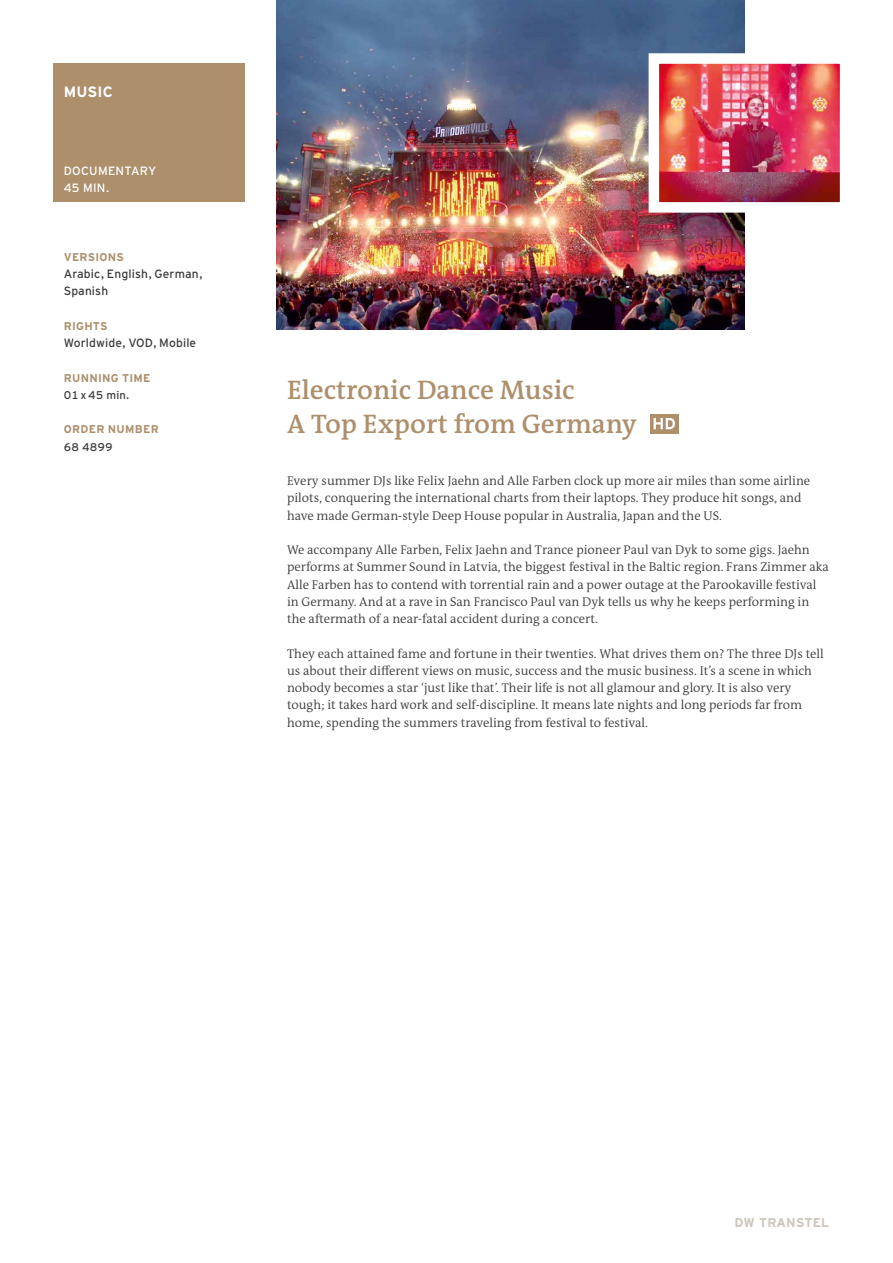
<style>
.page{position:relative;width:893px;height:1263px;background:#fff}
.page>*{position:absolute;margin:0;border:0;box-sizing:border-box;transform-origin:0 0}
.t1{font:600 27px/34.5px "DW The Antiqua B W6";color:#ad8f6c}
.t2{font:700 15px "Interstate DW";letter-spacing:.01em;color:#fff}
.t3{font:300 12.75px/17.2px "DW The Antiqua B W4";color:#3c3c3b}
.t4{font:700 12.75px "Interstate DW Line";letter-spacing:.02em;color:#cdc5bb}
.t5{font:12px/17.2px "Interstate DW";letter-spacing:.01em;color:#3c3c3b}
.t6{font:12px/17.2px "Interstate DW";letter-spacing:.02em;color:#fff}
.t7{font:700 11.25px "Interstate DW";letter-spacing:.025em;color:#ad8f6c}
.t8{font:11.25px "Interstate DW Line";letter-spacing:.01em;color:#3c3c3b}
</style>
<div class="page">
<div style="left:53px;top:64px;width:191px;height:138px;background:#ad8f6c"></div>
<img style="left:276px;top:0;width:468px;height:330px">
<img style="left:643px;top:48px;width:197px;height:170px">
<div style="left:650px;top:414px;width:29px;height:19px;background:#ad8f6c"></div>
<svg style="left:654px;top:418px;width:21px;height:11px"></svg>
<p class="t2" style="left:64px;top:83px;width:51px">MUSIC</p>
<p class="t6" style="left:64px;top:162px;width:94px">DOCUMENTARY<br>45 MIN.</p>
<p class="t7" style="left:64px;top:251px;width:62px">VERSIONS</p>
<p class="t5" style="left:64px;top:265px;width:140px">Arabic, English, German,<br>Spanish</p>
<p class="t7" style="left:64px;top:320px;width:45px">RIGHTS</p>
<p class="t5" style="left:64px;top:334px;width:134px">Worldwide, VOD, Mobile</p>
<p class="t7" style="left:64px;top:371px;width:88px">RUNNING TIME</p>
<p class="t8" style="left:64px;top:388px;width:67px">01 x 45 min.</p>
<p class="t7" style="left:64px;top:423px;width:97px">ORDER NUMBER</p>
<p class="t8" style="left:64px;top:440px;width:50px">68 4899</p>
<h1 class="t1" style="left:287px;top:373px;width:351px">Electronic Dance Music<br>A Top Export from Germany</h1>
<p class="t3" style="left:287px;top:472px;width:525px">Every summer DJs like Felix Jaehn and Alle Farben clock up more air miles than some airline pilots, conquering the international charts from their laptops. They produce hit songs, and have made German-style Deep House popular in Australia, Japan and the US.</p>
<p class="t3" style="left:287px;top:541px;width:543px">We accompany Alle Farben, Felix Jaehn and Trance pioneer Paul van Dyk to some gigs. Jaehn performs at Summer Sound in Latvia, the biggest festival in the Baltic region. Frans Zimmer aka Alle Farben has to contend with torrential rain and a power outage at the Parookaville festival in Germany. And at a rave in San Francisco Paul van Dyk tells us why he keeps performing in the aftermath of a near-fatal accident during a concert.</p>
<p class="t3" style="left:287px;top:645px;width:538px">They each attained fame and fortune in their twenties. What drives them on? The three DJs tell us about their different views on music, success and the music business. It’s a scene in which nobody becomes a star ‘just like that’. Their life is not all glamour and glory. It is also very tough; it takes hard work and self-discipline. It means late nights and long periods far from home, spending the summers traveling from festival to festival.</p>
<p class="t4" style="left:735px;top:1215px;width:96px">DW TRANSTEL</p>
</div>
